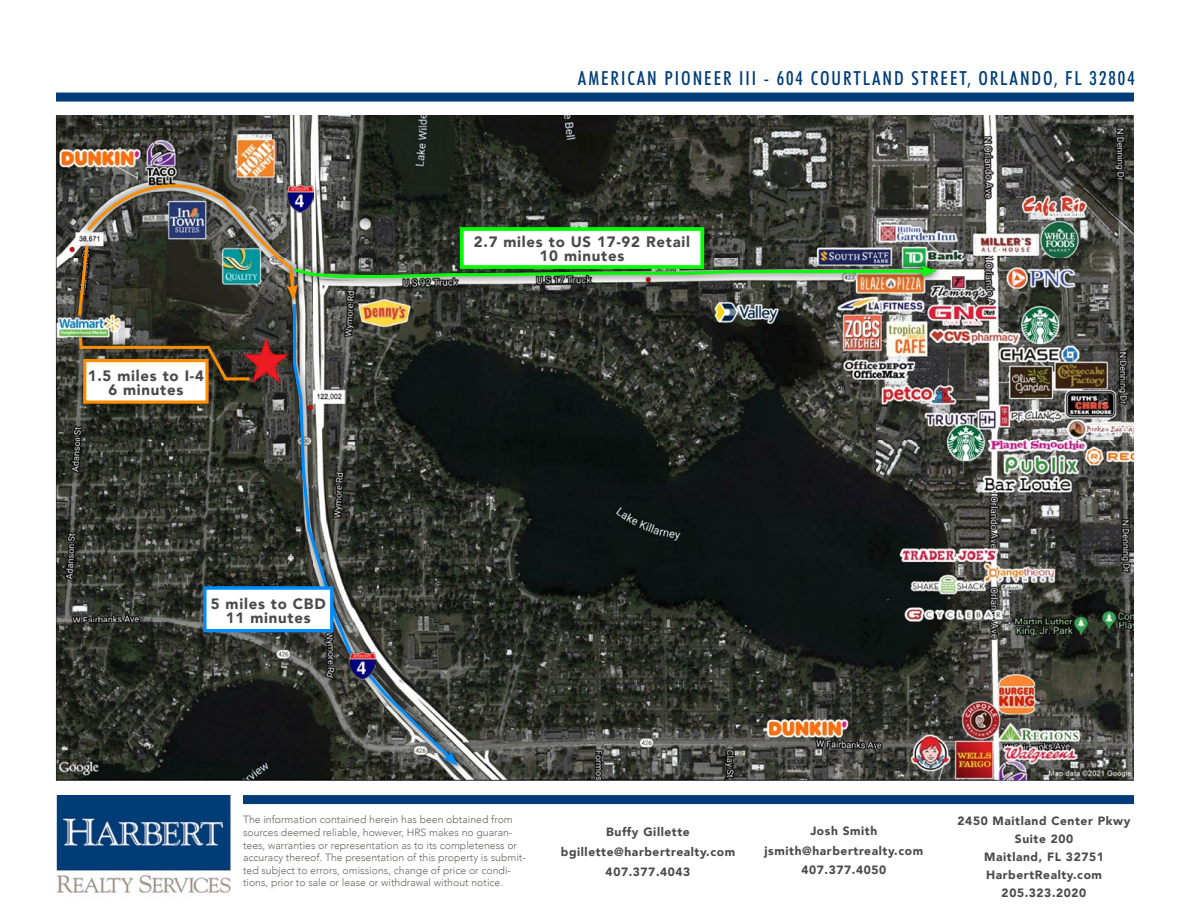
<style>
.page{position:relative;width:1188px;height:918px;background:#fff}
.page>*{position:absolute;margin:0;border:0;box-sizing:border-box;transform-origin:0 0}
.t1{font:500 condensed 19.5px "Futura BT";letter-spacing:.1em;color:#003d78}
.t2{font:900 15px/13.6px "Avenir";letter-spacing:.05em;color:#4a4a4d;text-align:center}
.t3{font:900 12px/19.6px "Avenir";letter-spacing:.05em;color:#4a4a4d;text-align:center}
.t4{font:300 10.5px/12.6px "Avenir";color:#6a6361}
</style>
<div class="page">
<div style="left:56px;top:93px;width:1078px;height:9px;background:#003d78"></div>
<div style="left:243px;top:795px;width:891px;height:9px;background:#003d78"></div>
<img style="left:56px;top:795px;width:174px;height:98px">
<img style="left:56px;top:116px;width:1078px;height:664px">
<svg style="left:71px;top:330px;width:187px;height:59px;background:#504b3d"></svg>
<svg style="left:77px;top:335px;width:175px;height:47px;background:#57462b"></svg>
<svg style="left:70px;top:237px;width:26px;height:87px"></svg>
<svg style="left:76px;top:156px;width:861px;height:163px;background:#4e5047"></svg>
<svg style="left:284px;top:296px;width:181px;height:477px;background:#333530"></svg>
<svg style="left:291px;top:301px;width:164px;height:462px;background:#454843"></svg>
<svg style="left:442px;top:750px;width:16px;height:16px"></svg>
<img style="left:350px;top:652px;width:26px;height:28px">
<div style="left:193px;top:576px;width:151px;height:67px;background:#000;opacity:.14"></div>
<div style="left:203px;top:586px;width:130px;height:46px;background:#fff;border:3px solid #008eff"></div>
<div style="left:73px;top:349px;width:146px;height:65px;background:#000;opacity:.14"></div>
<div style="left:83px;top:359px;width:126px;height:45px;background:#fff;border:3px solid #ff8e00"></div>
<div style="left:448px;top:216px;width:268px;height:65px;background:#000;opacity:.14"></div>
<div style="left:460px;top:227px;width:244px;height:42px;background:#fff;border:4px solid #0f0"></div>
<h1 class="t1" style="left:578px;top:66px;width:558px">AMERICAN PIONEER III - 604 COURTLAND STREET, ORLANDO, FL 32804</h1>
<h2 class="t2" style="left:88px;top:369px;width:118px">1.5 miles to I-4<br>6 minutes</h2>
<h2 class="t2" style="left:211px;top:597px;width:116px">5 miles to CBD<br>11 minutes</h2>
<h2 class="t2" style="left:474px;top:235px;width:218px">2.7 miles to US 17-92 Retail<br>10 minutes</h2>
<p class="t4" style="left:243px;top:814px;width:284px">The information contained herein has been obtained from sources deemed reliable, however, HRS makes no guaran&shy;tees, warranties or representation as to its completeness or accuracy thereof. The presentation of this property is submit&shy;ted subject to errors, omissions, change of price or condi&shy;tions, prior to sale or lease or withdrawal without notice.</p>
<p class="t3" style="left:765px;top:821px;width:160px">Josh Smith jsmith@harbertrealty.com<br>407.377.4050</p>
<p class="t3" style="left:561px;top:822px;width:176px">Buffy Gillette bgillette@harbertrealty.com<br>407.377.4043</p>
<p class="t3" style="left:958px;top:812px;width:174px;line-height:18px">2450 Maitland Center Pkwy<br>Suite 200<br>Maitland, FL 32751<br>HarbertRealty.com<br>205.323.2020</p>
</div>
